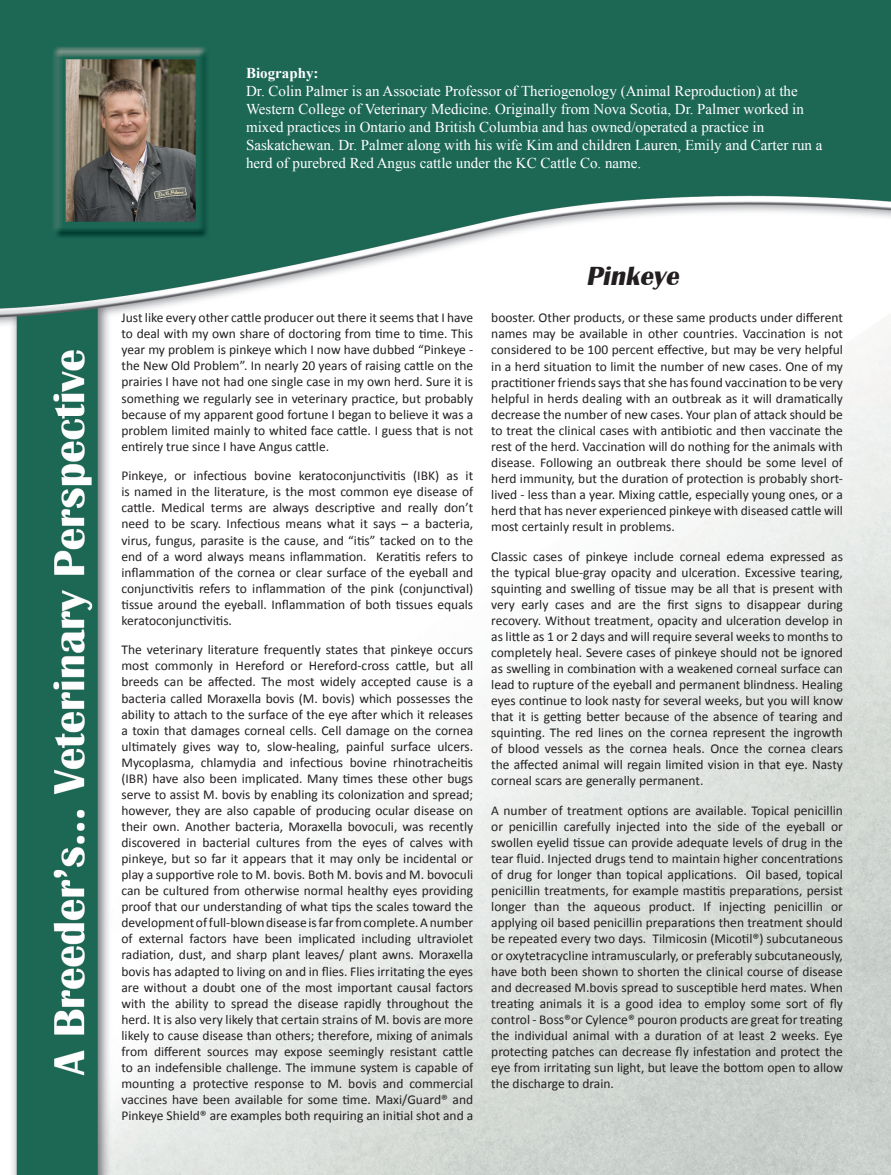
<style>
.page{position:relative;width:891px;height:1175px;background:#fff}
.page>*{position:absolute;margin:0;border:0;box-sizing:border-box;transform-origin:0 0}
.t1{font:italic 700 27px "Britannic";color:#231f20}
.t2{font:15px/18px "Times New Roman";color:#fff}
.t3{font:700 15px "Times New Roman";color:#fff}
.t4{font:13.5px/16px "Calibri";color:#231f20;text-align:justify}
</style>
<div class="page">
<img style="left:0;top:0;width:891px;height:1174px">
<p class="t3" style="left:246px;top:63px;width:74px">Biography:</p>
<p class="t2" style="left:246px;top:82px;width:578px">Dr. Colin Palmer is an Associate Professor of Theriogenology (Animal Reproduction) at the Western College of Veterinary Medicine. Originally from Nova Scotia, Dr. Palmer worked in mixed practices in Ontario and British Columbia and has owned/operated a practice in Saskatchewan. Dr. Palmer along with his wife Kim and children Lauren, Emily and Carter run a herd of purebred Red Angus cattle under the KC Cattle Co. name.</p>
<p class="t4" style="left:122px;top:310px;width:353px">Just like every other cattle producer out there it seems that I have to deal with my own share of doctoring from time to time. This year my problem is pinkeye which I now have dubbed “Pinkeye - the New Old Problem”. In nearly 20 years of raising cattle on the prairies I have not had one single case in my own herd. Sure it is something we regularly see in veterinary practice, but probably because of my apparent good fortune I began to believe it was a problem limited mainly to whited face cattle. I guess that is not entirely true since I have Angus cattle.</p>
<p class="t4" style="left:122px;top:468px;width:353px">Pinkeye, or infectious bovine keratoconjunctivitis (IBK) as it is named in the literature, is the most common eye disease of cattle. Medical terms are always descriptive and really don’t need to be scary. Infectious means what it says – a bacteria, virus, fungus, parasite is the cause, and “itis” tacked on to the end of a word always means inflammation. Keratitis refers to inflammation of the cornea or clear surface of the eyeball and conjunctivitis refers to inflammation of the pink (conjunctival) tissue around the eyeball. Inflammation of both tissues equals keratoconjunctivitis.</p>
<p class="t4" style="left:122px;top:642px;width:353px">The veterinary literature frequently states that pinkeye occurs most commonly in Hereford or Hereford-cross cattle, but all breeds can be affected. The most widely accepted cause is a bacteria called Moraxella bovis (M. bovis) which possesses the ability to attach to the surface of the eye after which it releases a toxin that damages corneal cells. Cell damage on the cornea ultimately gives way to, slow-healing, painful surface ulcers.<br>Mycoplasma, chlamydia and infectious bovine rhinotracheitis (IBR) have also been implicated. Many times these other bugs serve to assist M. bovis by enabling its colonization and spread; however, they are also capable of producing ocular disease on their own. Another bacteria, Moraxella bovoculi, was recently discovered in bacterial cultures from the eyes of calves with pinkeye, but so far it appears that it may only be incidental or play a supportive role to M. bovis. Both M. bovis and M. bovoculi can be cultured from otherwise normal healthy eyes providing proof that our understanding of what tips the scales toward the development of full-blown disease is far from complete. A number of external factors have been implicated including ultraviolet radiation, dust, and sharp plant leaves/ plant awns. Moraxella bovis has adapted to living on and in flies. Flies irritating the eyes are without a doubt one of the most important causal factors with the ability to spread the disease rapidly throughout the herd. It is also very likely that certain strains of M. bovis are more likely to cause disease than others; therefore, mixing of animals from different sources may expose seemingly resistant cattle to an indefensible challenge. The immune system is capable of mounting a protective response to M. bovis and commercial vaccines have been available for some time. Maxi/Guard® and Pinkeye Shield® are examples both requiring an initial shot and a</p>
<h1 class="t1" style="left:586px;top:260px;width:99px">Pinkeye</h1>
<p class="t4" style="left:491px;top:310px;width:353px">booster. Other products, or these same products under different names may be available in other countries. Vaccination is not considered to be 100 percent effective, but may be very helpful in a herd situation to limit the number of new cases. One of my practitioner friends says that she has found vaccination to be very helpful in herds dealing with an outbreak as it will dramatically decrease the number of new cases. Your plan of attack should be to treat the clinical cases with antibiotic and then vaccinate the rest of the herd. Vaccination will do nothing for the animals with disease. Following an outbreak there should be some level of herd immunity, but the duration of protection is probably short&shy;lived - less than a year. Mixing cattle, especially young ones, or a herd that has never experienced pinkeye with diseased cattle will most certainly result in problems.</p>
<p class="t4" style="left:491px;top:548px;width:353px">Classic cases of pinkeye include corneal edema expressed as the typical blue-gray opacity and ulceration. Excessive tearing, squinting and swelling of tissue may be all that is present with very early cases and are the first signs to disappear during recovery. Without treatment, opacity and ulceration develop in as little as 1 or 2 days and will require several weeks to months to completely heal. Severe cases of pinkeye should not be ignored as swelling in combination with a weakened corneal surface can lead to rupture of the eyeball and permanent blindness. Healing eyes continue to look nasty for several weeks, but you will know that it is getting better because of the absence of tearing and squinting. The red lines on the cornea represent the ingrowth of blood vessels as the cornea heals. Once the cornea clears the affected animal will regain limited vision in that eye. Nasty corneal scars are generally permanent.</p>
<p class="t4" style="left:491px;top:802px;width:353px">A number of treatment options are available. Topical penicillin or penicillin carefully injected into the side of the eyeball or swollen eyelid tissue can provide adequate levels of drug in the tear fluid. Injected drugs tend to maintain higher concentrations of drug for longer than topical applications. Oil based, topical penicillin treatments, for example mastitis preparations, persist longer than the aqueous product. If injecting penicillin or applying oil based penicillin preparations then treatment should be repeated every two days. Tilmicosin (Micotil®) subcutaneous or oxytetracycline intramuscularly, or preferably subcutaneously, have both been shown to shorten the clinical course of disease and decreased M.bovis spread to susceptible herd mates. When treating animals it is a good idea to employ some sort of fly control - Boss®or Cylence® pouron products are great for treating the individual animal with a duration of at least 2 weeks. Eye protecting patches can decrease fly infestation and protect the eye from irritating sun light, but leave the bottom open to allow the discharge to drain.</p>
</div>
